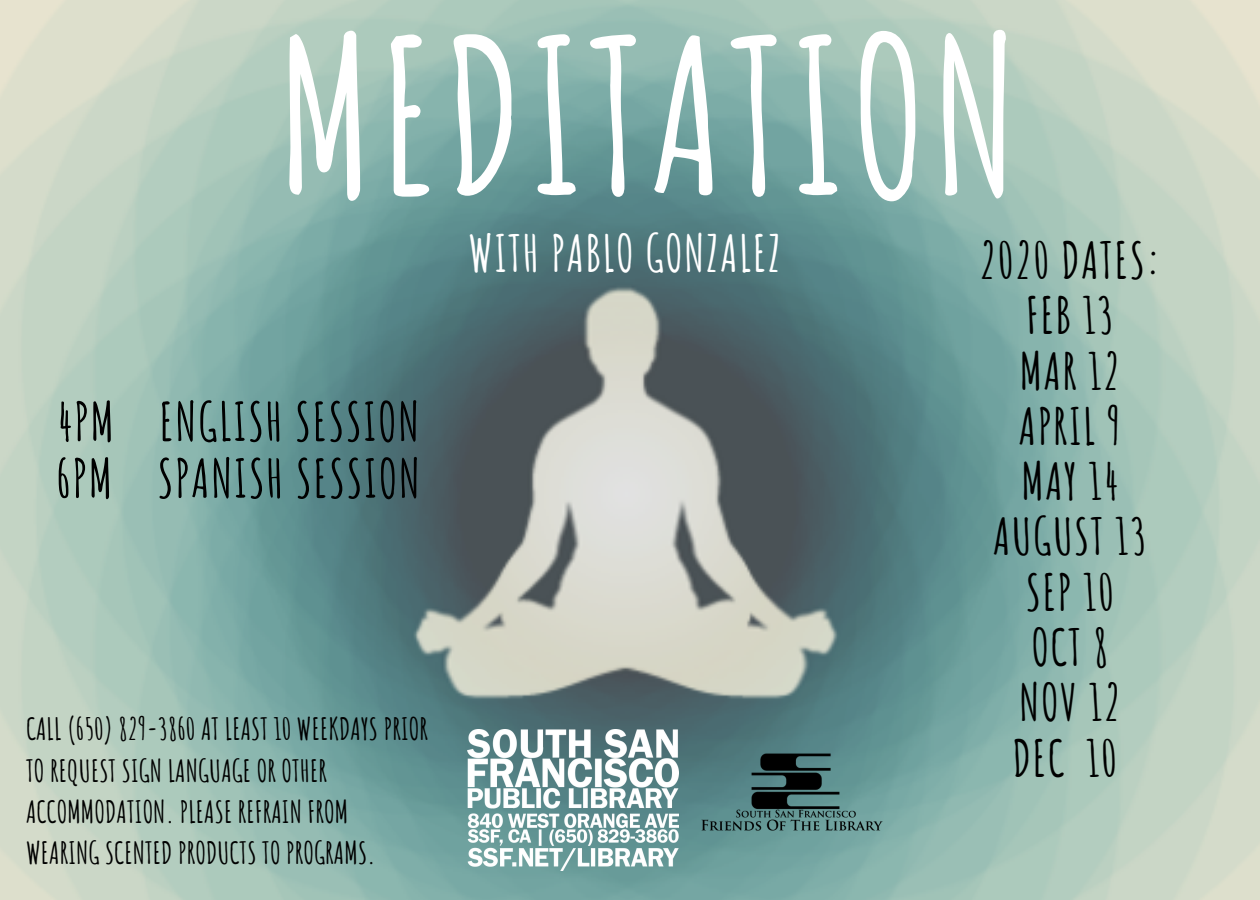
<style>
.page{position:relative;width:1260px;height:900px;background:#fff}
.page>*{position:absolute;margin:0;border:0;box-sizing:border-box;transform-origin:0 0}
.t1{font:700 212.5px "Amatic SC";letter-spacing:.025em;color:#fff}
.t2{font:700 52.5px/56.8px "Amatic SC";letter-spacing:.025em;color:#000}
.t3{font:700 50px/55.2px "Amatic SC";letter-spacing:.025em;color:#000;text-align:center}
.t4{font:700 50px "Amatic SC";letter-spacing:.025em;color:#fff}
.t5{font:700 30px/41.2px "Amatic SC";color:#000}
</style>
<div class="page">
<img style="left:0;top:0;width:1260px;height:900px">
<img style="left:467px;top:730px;width:212px;height:141px">
<img style="left:700px;top:748px;width:184px;height:86px">
<h1 class="t1" style="left:278px;top:-21px;width:743px">MEDITATION</h1>
<h3 class="t4" style="left:469px;top:221px;width:314px">WITH PABLO GONZALEZ</h3>
<h3 class="t3" style="left:980px;top:232px;width:183px">2020 DATES:<br>FEB 13<br>MAR 12<br>APRIL 9<br>MAY 14<br>AUGUST 13<br>SEP 10<br>OCT 8<br>NOV 12<br>DEC 10</h3>
<h2 class="t2" style="left:56px;top:392px;width:366px">4PM ENGLISH SESSION<br>6PM SPANISH SESSION</h2>
<p class="t5" style="left:26px;top:708px;width:404px">CALL (650) 829-3860 AT LEAST 10 WEEKDAYS PRIOR TO REQUEST SIGN LANGUAGE OR OTHER ACCOMMODATION. PLEASE REFRAIN FROM WEARING SCENTED PRODUCTS TO PROGRAMS.</p>
</div>
